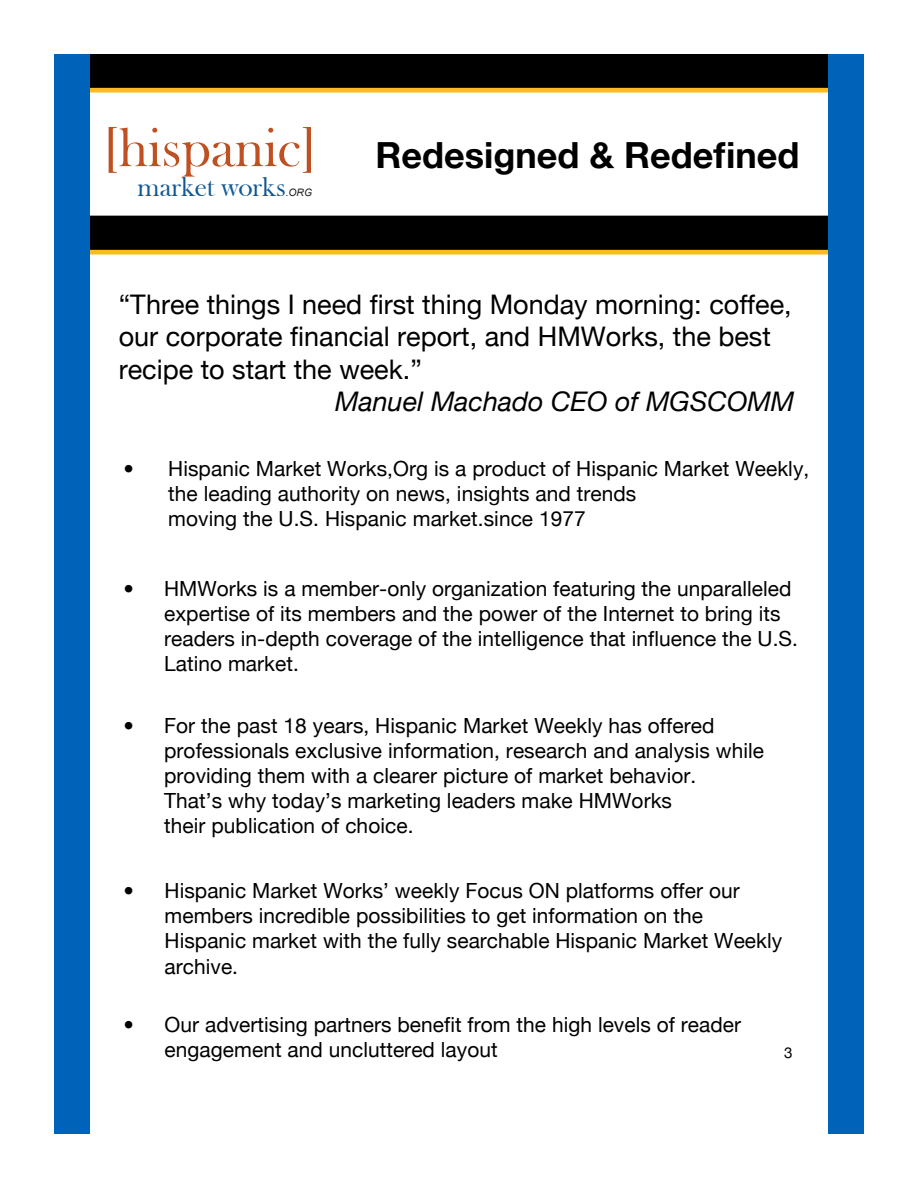
<style>
.page{position:relative;width:918px;height:1188px;background:#fff}
.page>*{position:absolute;margin:0;border:0;box-sizing:border-box;transform-origin:0 0}
.t1{font:56.1px "Bask Old Face";color:#be5021}
.t2{font:700 36px "Helvetica Neue";color:#000}
.t3{font:27.6px "Bask Old Face";color:#0f5893}
.t4{font:27px "Helvetica Neue";color:#000}
.t5{font:italic 27px "Helvetica Neue";color:#000}
.t6{font:20.85px/25px "Helvetica Neue";letter-spacing:.005em;color:#000}
.t7{font:15.15px "Helvetica Neue";color:#000}
.t8{font:italic 10.35px "Arial";color:#231e20}
</style>
<div class="page">
<div style="left:54px;top:54px;width:810px;height:36px;background:#000"></div>
<div style="left:54px;top:88px;width:810px;height:5px;background:#fdbb22"></div>
<div style="left:54px;top:216px;width:810px;height:36px;background:#000"></div>
<div style="left:54px;top:250px;width:810px;height:5px;background:#fdbb22"></div>
<div style="left:54px;top:54px;width:36px;height:1080px;background:#0063ba"></div>
<div style="left:828px;top:54px;width:36px;height:1080px;background:#0063ba"></div>
<p class="t1" style="left:102px;top:117px;width:217px">[hispanic]</p>
<p class="t3" style="left:138px;top:171px;width:150px">market works</p>
<p class="t8" style="left:286px;top:186px;width:28px">.ORG</p>
<p class="t2" style="left:375px;top:122px;width:425px">Redesigned &amp; Redefined</p>
<p class="t4" style="left:119px;top:281px;width:675px">“Three things I need first thing Monday morning: coffee,</p>
<p class="t4" style="left:119px;top:313px;width:654px">our corporate financial report, and HMWorks, the best</p>
<p class="t4" style="left:119px;top:346px;width:305px">recipe to start the week.”</p>
<p class="t5" style="left:335px;top:379px;width:461px">Manuel Machado CEO of MGSCOMM</p>
<p class="t6" style="left:123px;top:454px;width:12px">•</p>
<p class="t6" style="left:168px;top:454px;width:643px">Hispanic Market Works,Org is a product of Hispanic Market Weekly, the leading authority on news, insights and trends<br>moving the U.S. Hispanic market.since 1977</p>
<p class="t6" style="left:123px;top:575px;width:12px">•</p>
<p class="t6" style="left:164px;top:575px;width:635px">HMWorks is a member-only organization featuring the unparalleled expertise of its members and the power of the Internet to bring its readers in-depth coverage of the intelligence that influence the U.S.<br>Latino market.</p>
<p class="t6" style="left:123px;top:712px;width:12px">•</p>
<p class="t6" style="left:164px;top:712px;width:601px">For the past 18 years, Hispanic Market Weekly has offered professionals exclusive information, research and analysis while providing them with a clearer picture of market behavior.<br>That’s why today’s marketing leaders make HMWorks<br>their publication of choice.</p>
<p class="t6" style="left:123px;top:877px;width:12px">•</p>
<p class="t6" style="left:165px;top:877px;width:619px">Hispanic Market Works’ weekly Focus ON platforms offer our members incredible possibilities to get information on the Hispanic market with the fully searchable Hispanic Market Weekly archive.</p>
<p class="t6" style="left:123px;top:1010px;width:12px">•</p>
<p class="t6" style="left:165px;top:1010px;width:578px">Our advertising partners benefit from the high levels of reader engagement and uncluttered layout</p>
<p class="t7" style="left:784px;top:1040px;width:10px">3</p>
</div>
